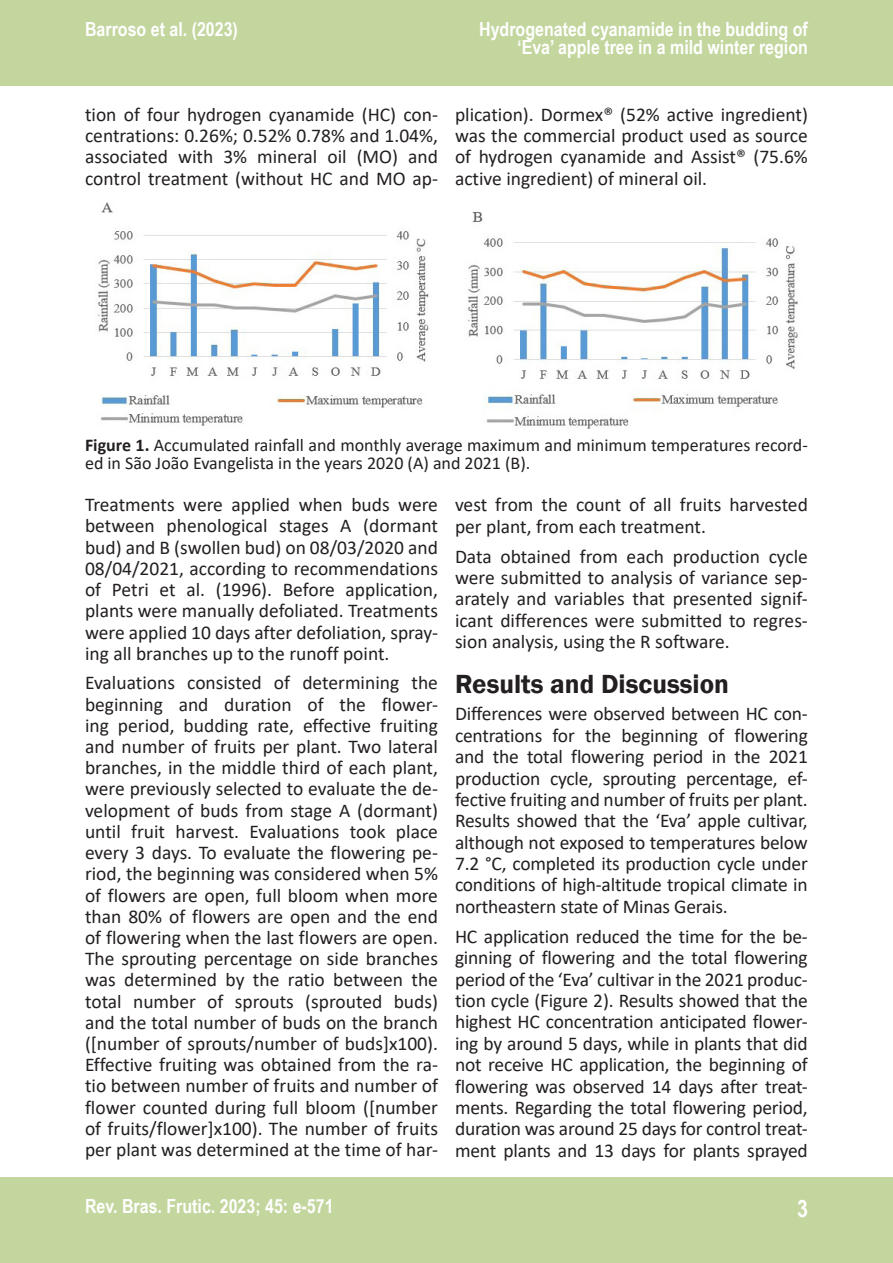
<style>
.page{position:relative;width:893px;height:1263px;background:#fff}
.page>*{position:absolute;margin:0;border:0;box-sizing:border-box;transform-origin:0 0}
.Título_1{font:600 27px "Franklin Gothic";color:#231f20}
.t1{font:700 24px "Arial Narrow";color:#fff}
.Corpo_de_texto{font:19.5px/21.1px "Calibri";color:#231f20;text-align:justify}
.t2{font:700 19.5px/18px "Arial Narrow";color:#fff;text-align:right}
.Título_Figuras{font:18px/18.1px "Calibri";color:#231f20}
.s1{font-weight:700}
</style>
<div class="page">
<div style="left:0;top:0;width:893px;height:85px;background:#c3d69e"></div>
<div style="left:0;top:1178px;width:893px;height:85px;background:#c3d69e"></div>
<img style="left:97px;top:202px;width:332px;height:224px">
<img style="left:468px;top:212px;width:330px;height:217px">
<p class="t2" style="left:85px;top:19px;width:154px">Barroso et al. (2023)</p>
<p class="t2" style="left:479px;top:19px;width:330px">Hydrogenated cyanamide in the budding of ‘Eva’ apple tree in a mild winter region</p>
<p class="Corpo_de_texto" style="left:85px;top:103px;width:354px">tion of four hydrogen cyanamide (HC) con&shy;centrations: 0.26%; 0.52% 0.78% and 1.04%, associated with 3% mineral oil (MO) and control treatment (without HC and MO ap-</p>
<p class="Corpo_de_texto" style="left:455px;top:103px;width:354px">plication). Dormex® (52% active ingredient) was the commercial product used as source of hydrogen cyanamide and Assist® (75.6% active ingredient) of mineral oil.</p>
<p class="Título_Figuras" style="left:85px;top:435px;width:724px"><span class="s1">Figure 1.</span> Accumulated rainfall and monthly average maximum and minimum temperatures record&shy;ed in São João Evangelista in the years 2020 (A) and 2021 (B).</p>
<p class="Corpo_de_texto" style="left:85px;top:494px;width:354px">Treatments were applied when buds were between phenological stages A (dormant bud) and B (swollen bud) on 08/03/2020 and 08/04/2021, according to recommendations of Petri et al. (1996). Before application, plants were manually defoliated. Treatments were applied 10 days after defoliation, spray&shy;ing all branches up to the runoff point.</p>
<p class="Corpo_de_texto" style="left:85px;top:672px;width:354px">Evaluations consisted of determining the beginning and duration of the flower&shy;ing period, budding rate, effective fruiting and number of fruits per plant. Two lateral branches, in the middle third of each plant, were previously selected to evaluate the de&shy;velopment of buds from stage A (dormant) until fruit harvest. Evaluations took place every 3 days. To evaluate the flowering pe&shy;riod, the beginning was considered when 5% of flowers are open, full bloom when more than 80% of flowers are open and the end of flowering when the last flowers are open.<br>The sprouting percentage on side branches was determined by the ratio between the total number of sprouts (sprouted buds) and the total number of buds on the branch ([number of sprouts/number of buds]x100).<br>Effective fruiting was obtained from the ra&shy;tio between number of fruits and number of flower counted during full bloom ([number of fruits/flower]x100). The number of fruits per plant was determined at the time of har-</p>
<p class="Corpo_de_texto" style="left:455px;top:494px;width:354px">vest from the count of all fruits harvested per plant, from each treatment.</p>
<p class="Corpo_de_texto" style="left:455px;top:545px;width:354px">Data obtained from each production cycle were submitted to analysis of variance sep&shy;arately and variables that presented signif&shy;icant differences were submitted to regres&shy;sion analysis, using the R software.</p>
<p class="Título_1" style="left:455px;top:667px;width:275px">Results and Discussion</p>
<p class="Corpo_de_texto" style="left:455px;top:703px;width:354px">Differences were observed between HC con&shy;centrations for the beginning of flowering and the total flowering period in the 2021 production cycle, sprouting percentage, ef&shy;fective fruiting and number of fruits per plant.<br>Results showed that the ‘Eva’ apple cultivar, although not exposed to temperatures below 7.2 °C, completed its production cycle under conditions of high-altitude tropical climate in northeastern state of Minas Gerais.</p>
<p class="Corpo_de_texto" style="left:455px;top:925px;width:354px">HC application reduced the time for the be&shy;ginning of flowering and the total flowering period of the ‘Eva’ cultivar in the 2021 produc&shy;tion cycle (Figure 2). Results showed that the highest HC concentration anticipated flower&shy;ing by around 5 days, while in plants that did not receive HC application, the beginning of flowering was observed 14 days after treat&shy;ments. Regarding the total flowering period, duration was around 25 days for control treat&shy;ment plants and 13 days for plants sprayed</p>
<p class="t2" style="left:85px;top:1196px;width:250px">Rev. Bras. Frutic. 2023; 45: e-571</p>
<p class="t1" style="left:797px;top:1190px;width:12px">3</p>
</div>
